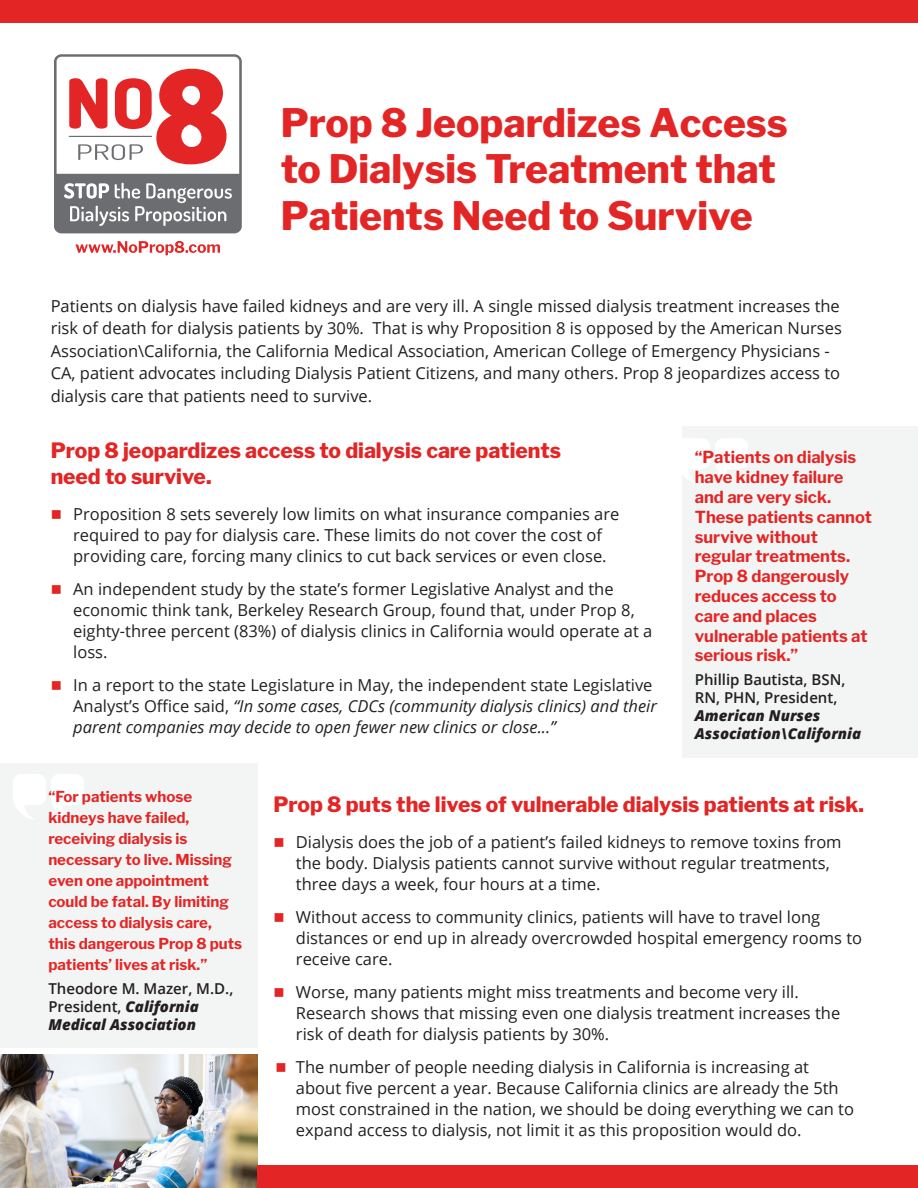
<style>
.page{position:relative;width:918px;height:1188px;background:#fff}
.page>*{position:absolute;margin:0;border:0;box-sizing:border-box;transform-origin:0 0}
.t1{font:800 39px/46.5px "Libre Franklin";color:#e32525}
.Paragraph_Style_2{font:800 21px/25.2px "Libre Franklin";color:#e32525}
.t2{font:16.5px/21px "Open Sans";color:#231f20}
.t3{font:italic 16.5px/21px "Open Sans";color:#231f20}
.t4{font:700 16.5px/19.8px "Libre Franklin";color:#e32525}
.t5{font:700 15px/21px "Libre Franklin";color:#e32525}
.t6{font:600 15px/18px "Open Sans";color:#231f20}
.t7{font:italic 800 15px "Open Sans";color:#231f20}
.s1{color:#e32525}
.s2{font-style:normal}
.s3{font-weight:800;font-style:italic}
</style>
<div class="page">
<div style="left:0;top:763px;width:258px;height:285px;background:#f3f4f4"></div>
<div style="left:682px;top:427px;width:236px;height:331px;background:#f3f4f4"></div>
<img style="left:0;top:1055px;width:258px;height:133px">
<div style="left:258px;top:1165px;width:660px;height:23px;background:#e32525"></div>
<div style="left:0;top:0;width:918px;height:23px;background:#e32525"></div>
<svg style="left:76px;top:241px;width:144px;height:14px"></svg>
<svg style="left:54px;top:54px;width:188px;height:179px"></svg>
<svg style="left:682px;top:438px;width:66px;height:45px"></svg>
<svg style="left:13px;top:774px;width:71px;height:45px"></svg>
<p class="t1" style="left:281px;top:99px;width:508px">Prop 8 Jeopardizes Access to Dialysis Treatment that<br>Patients Need to Survive</p>
<p class="t2" style="left:51px;top:294px;width:793px;line-height:22.5px">Patients on dialysis have failed kidneys and are very ill. A single missed dialysis treatment increases the risk of death for dialysis patients by 30%. That is why Proposition 8 is opposed by the American Nurses Association\California, the California Medical Association, American College of Emergency Physicians - CA, patient advocates including Dialysis Patient Citizens, and many others. Prop 8 jeopardizes access to dialysis care that patients need to survive.</p>
<p class="Paragraph_Style_2" style="left:51px;top:438px;width:512px">Prop 8 jeopardizes access to dialysis care patients need to survive.</p>
<p class="t2" style="left:51px;top:503px;width:570px;text-align:center"><span class="s1">■</span> Proposition 8 sets severely low limits on what insurance companies are required to pay for dialysis care. These limits do not cover the cost of providing care, forcing many clinics to cut back services or even close.</p>
<p class="t2" style="left:73px;top:578px;width:581px;text-indent:-22px"><span class="s1">■</span> An independent study by the state’s former Legislative Analyst and the economic think tank, Berkeley Research Group, found that, under Prop 8, eighty-three percent (83%) of dialysis clinics in California would operate at a loss.</p>
<p class="t3" style="left:73px;top:674px;width:585px;text-indent:-22px"><span class="s1">■</span> <span class="s2">In a report to the state Legislature in May, the independent state Legislative<br>Analyst’s Office said,</span> “In some cases, CDCs (community dialysis clinics) and their parent companies may decide to open fewer new clinics or close...”</p>
<p class="t4" style="left:695px;top:447px;width:179px">“Patients on dialysis have kidney failure and are very sick.<br>These patients cannot survive without regular treatments.<br>Prop 8 dangerously reduces access to care and places vulnerable patients at serious risk.”</p>
<p class="t6" style="left:695px;top:671px;width:168px">Phillip Bautista, BSN,<br>RN, PHN, President,<br><span class="s3">American Nurses<br>Association\California</span></p>
<p class="t5" style="left:48px;top:786px;width:195px">“For patients whose kidneys have failed, receiving dialysis is necessary to live. Missing even one appointment could be fatal. By limiting access to dialysis care, this dangerous Prop 8 puts patients’ lives at risk.”</p>
<p class="t6" style="left:48px;top:979px;width:187px">Theodore M. Mazer, M.D.,<br>President, <span class="s3">California</span></p>
<p class="t7" style="left:48px;top:1013px;width:149px">Medical Association</p>
<p class="Paragraph_Style_2" style="left:273px;top:791px;width:592px">Prop 8 puts the lives of vulnerable dialysis patients at risk.</p>
<p class="t2" style="left:296px;top:831px;width:547px;text-indent:-22px"><span class="s1">■</span> Dialysis does the job of a patient’s failed kidneys to remove toxins from the body. Dialysis patients cannot survive without regular treatments, three days a week, four hours at a time.</p>
<p class="t2" style="left:296px;top:906px;width:568px;text-indent:-22px"><span class="s1">■</span> Without access to community clinics, patients will have to travel long distances or end up in already overcrowded hospital emergency rooms to receive care.</p>
<p class="t2" style="left:296px;top:981px;width:546px;text-indent:-22px"><span class="s1">■</span> Worse, many patients might miss treatments and become very ill.<br>Research shows that missing even one dialysis treatment increases the risk of death for dialysis patients by 30%.</p>
<p class="t2" style="left:296px;top:1056px;width:560px;text-indent:-20px"><span class="s1">■</span> The number of people needing dialysis in California is increasing at about five percent a year. Because California clinics are already the 5th most constrained in the nation, we should be doing everything we can to expand access to dialysis, not limit it as this proposition would do.</p>
</div>
